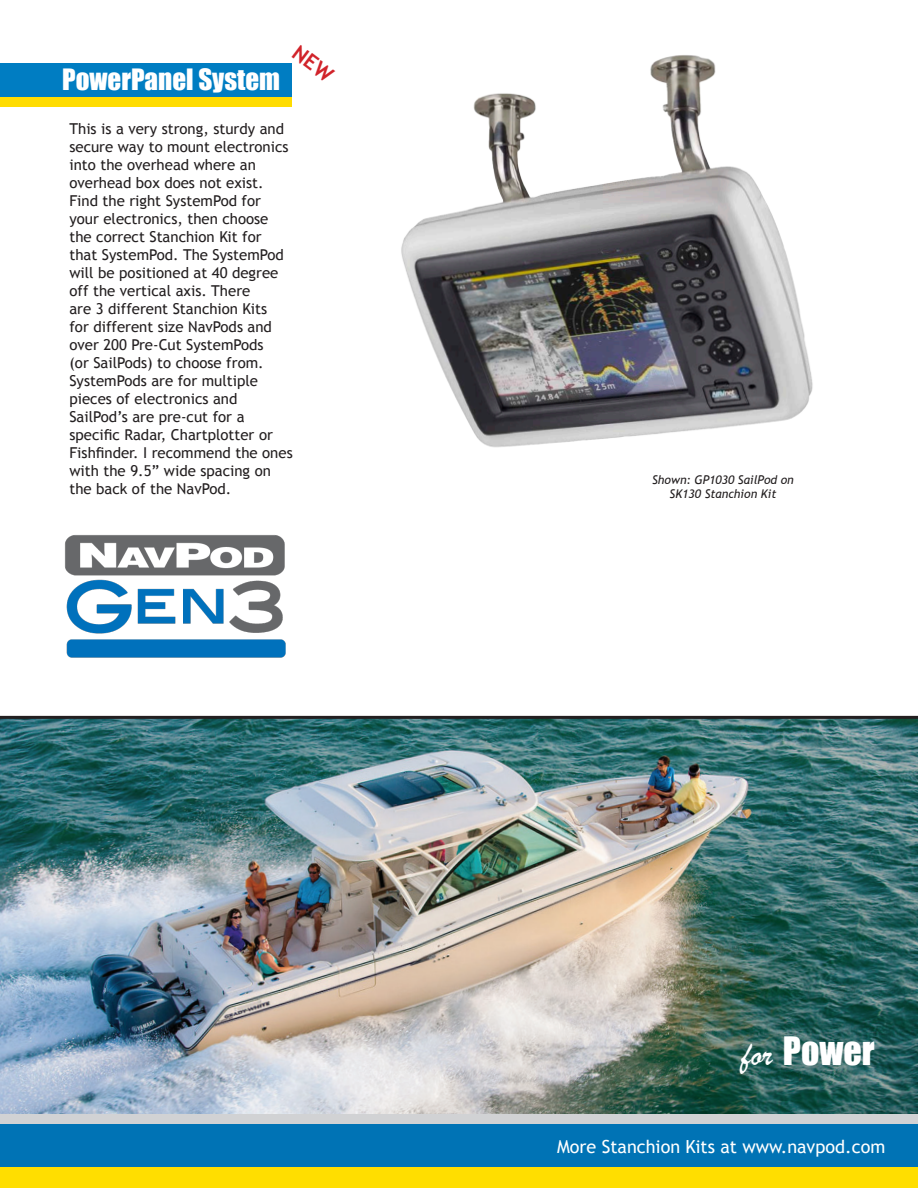
<style>
.page{position:relative;width:918px;height:1188px;background:#fff}
.page>*{position:absolute;margin:0;border:0;box-sizing:border-box;transform-origin:0 0}
.t1{font:36px "Impact";color:#fff}
.t2{font:27px "Impact";color:#fff}
.t3{font:18px "Trebuchet MS";color:#fff}
.t4{font:15px/18px "Trebuchet MS";color:#231f20}
.t5{font:italic 12px "Trebuchet MS";color:#231f20}
.s1{font-family:"Brush Script"}
</style>
<div class="page">
<img style="left:0;top:719px;width:918px;height:395px">
<hr style="left:0;top:716px;width:918px;height:3px;background:#231f20">
<div style="left:0;top:1114px;width:918px;height:24px;background:#d1d2d4"></div>
<div style="left:0;top:1138px;width:918px;height:50px;background:#ffde00"></div>
<div style="left:0;top:1125px;width:918px;height:42px;background:#0073b5"></div>
<img style="left:401px;top:55px;width:412px;height:393px">
<img style="left:0;top:715px;width:43px;height:144px">
<div style="left:0;top:73px;width:292px;height:33px;background:#ffdc01"></div>
<div style="left:0;top:63px;width:292px;height:33px;background:#007dc2"></div>
<img style="left:64px;top:535px;width:222px;height:123px">
<p class="t2" style="left:62px;top:59px;width:219px">PowerPanel System</p>
<p class="t4" style="left:69px;top:120px;width:225px">This is a very strong, sturdy and secure way to mount electronics into the overhead where an overhead box does not exist.<br>Find the right SystemPod for your electronics, then choose the correct Stanchion Kit for that SystemPod. The SystemPod will be positioned at 40 degree off the vertical axis. There<br>are 3 different Stanchion Kits<br>for different size NavPods and over 200 Pre-Cut SystemPods<br>(or SailPods) to choose from.<br>SystemPods are for multiple pieces of electronics and<br>SailPod’s are pre-cut for a specific Radar, Chartplotter or<br>Fishfinder. I recommend the ones with the 9.5” wide spacing on the back of the NavPod.</p>
<p class="t5" style="left:652px;top:473px;width:143px">Shown: GP1030 SailPod on</p>
<p class="t5" style="left:670px;top:487px;width:108px">SK130 Stanchion Kit</p>
<p class="t1" style="left:741px;top:1023px;width:135px"><span class="s1">for</span> Power</p>
<p class="t3" style="left:557px;top:1136px;width:330px">More Stanchion Kits at www.navpod.com</p>
</div>
